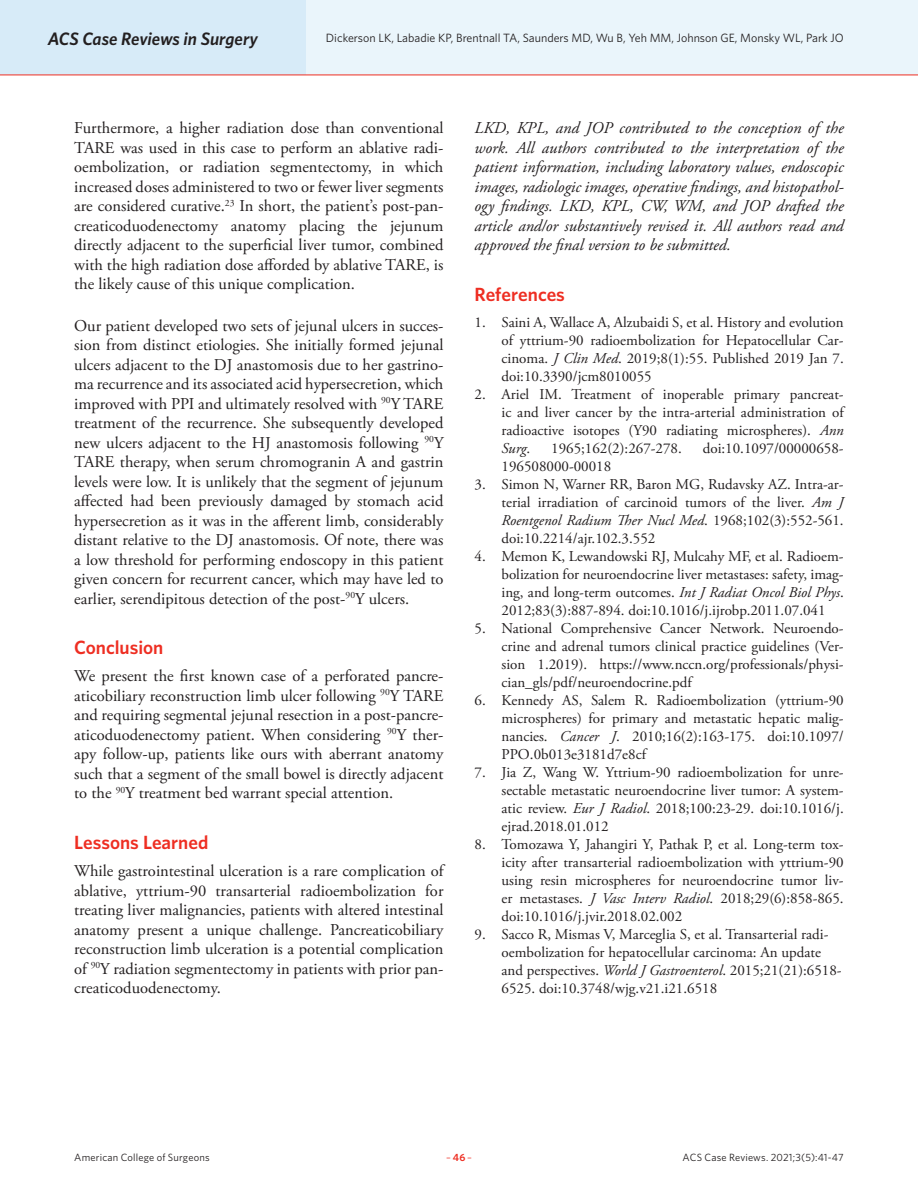
<style>
.page{position:relative;width:918px;height:1188px;background:#fff}
.page>*{position:absolute;margin:0;border:0;box-sizing:border-box;transform-origin:0 0}
.Article_Subhead{font:600 19.2px "Whitney";color:#ee2e22}
.t1{font:italic 600 18px "Whitney";letter-spacing:-.005em;color:#231f20}
.Article_Body_no_inde{font:16.5px/19.5px "Adobe Garamond Pro";color:#231f20;text-align:justify}
.Article_Body_no_inde-2{font:italic 16.5px/19.5px "Adobe Garamond Pro";color:#231f20;text-align:justify}
.t2{font:15px/18px "Adobe Garamond Pro";color:#231f20;text-align:justify}
.t3{font:12px "Whitney";color:#231f20}
.t4{font:10.5px "Whitney";letter-spacing:.015em;color:#231f20}
.t5{font:10.5px "Whitney";color:#ee2e22}
.s1{font-style:italic}
.s2{font-weight:600}
</style>
<div class="page">
<div style="left:0;top:0;width:918px;height:75px;background:#eaf5fb"></div>
<div style="left:0;top:0;width:306px;height:75px;background:#d7ebf8"></div>
<hr style="left:0;top:75px;width:918px;height:1px;background:#ee2e22">
<p class="t1" style="left:48px;top:26px;width:212px">ACS Case Reviews in Surgery</p>
<p class="t3" style="left:326px;top:30px;width:519px">Dickerson LK, Labadie KP, Brentnall TA, Saunders MD, Wu B, Yeh MM, Johnson GE, Monsky WL, Park JO</p>
<p class="Article_Body_no_inde" style="left:74px;top:119px;width:371px">Furthermore, a higher radiation dose than conventional TARE was used in this case to perform an ablative radi&shy;oembolization, or radiation segmentectomy, in which increased doses administered to two or fewer liver segments are considered curative.<sup>23</sup> In short, the patient’s post-pan&shy;creaticoduodenectomy anatomy placing the jejunum directly adjacent to the superficial liver tumor, combined with the high radiation dose afforded by ablative TARE, is the likely cause of this unique complication.</p>
<p class="Article_Body_no_inde" style="left:74px;top:316px;width:371px">Our patient developed two sets of jejunal ulcers in succes&shy;sion from distinct etiologies. She initially formed jejunal ulcers adjacent to the DJ anastomosis due to her gastrino&shy;ma recurrence and its associated acid hypersecretion, which improved with PPI and ultimately resolved with <sup>90</sup>Y TARE treatment of the recurrence. She subsequently developed new ulcers adjacent to the HJ anastomosis following <sup>90</sup>Y TARE therapy, when serum chromogranin A and gastrin levels were low. It is unlikely that the segment of jejunum affected had been previously damaged by stomach acid hypersecretion as it was in the afferent limb, considerably distant relative to the DJ anastomosis. Of note, there was a low threshold for performing endoscopy in this patient given concern for recurrent cancer, which may have led to earlier, serendipitous detection of the post-<sup>90</sup>Y ulcers.</p>
<p class="Article_Subhead" style="left:74px;top:635px;width:91px">Conclusion</p>
<p class="Article_Body_no_inde" style="left:74px;top:667px;width:371px">We present the first known case of a perforated pancre&shy;aticobiliary reconstruction limb ulcer following <sup>90</sup>Y TARE and requiring segmental jejunal resection in a post-pancre&shy;aticoduodenectomy patient. When considering <sup>90</sup>Y ther&shy;apy follow-up, patients like ours with aberrant anatomy such that a segment of the small bowel is directly adjacent to the <sup>90</sup>Y treatment bed warrant special attention.</p>
<p class="Article_Subhead" style="left:74px;top:830px;width:136px">Lessons Learned</p>
<p class="Article_Body_no_inde" style="left:74px;top:862px;width:371px">While gastrointestinal ulceration is a rare complication of ablative, yttrium-90 transarterial radioembolization for treating liver malignancies, patients with altered intestinal anatomy present a unique challenge. Pancreaticobiliary reconstruction limb ulceration is a potential complication of <sup>90</sup>Y radiation segmentectomy in patients with prior pan&shy;creaticoduodenectomy.</p>
<p class="Article_Body_no_inde-2" style="left:475px;top:119px;width:371px">LKD, KPL, and JOP contributed to the conception of the work. All authors contributed to the interpretation of the patient information, including laboratory values, endoscopic images, radiologic images, operative findings, and histopathol&shy;ogy findings. LKD, KPL, CW, WM, and JOP drafted the article and/or substantively revised it. All authors read and approved the final version to be submitted.</p>
<p class="Article_Subhead" style="left:475px;top:282px;width:92px">References</p>
<p class="t2" style="left:502px;top:313px;width:344px;text-indent:-27px">1. Saini A, Wallace A, Alzubaidi S, et al. History and evolution of yttrium-90 radioembolization for Hepatocellular Car&shy;cinoma. <span class="s1">J Clin Med</span>. 2019;8(1):55. Published 2019 Jan 7. doi:10.3390/jcm8010055</p>
<p class="t2" style="left:502px;top:385px;width:344px;text-indent:-27px">2. Ariel IM. Treatment of inoperable primary pancreat&shy;ic and liver cancer by the intra-arterial administration of radioactive isotopes (Y90 radiating microspheres). <span class="s1">Ann Surg</span>.</p>
<p class="t2" style="left:551px;top:439px;width:132px">1965;162(2):267-278.</p>
<p class="t2" style="left:703px;top:439px;width:142px">doi:10.1097/00000658-</p>
<p class="t2" style="left:502px;top:457px;width:111px">196508000-00018</p>
<p class="t2" style="left:502px;top:475px;width:344px;text-indent:-27px">3. Simon N, Warner RR, Baron MG, Rudavsky AZ. Intra-ar&shy;terial irradiation of carcinoid tumors of the liver. <span class="s1">Am J Roentgenol Radium Ther Nucl Med</span>. 1968;102(3):552-561. doi:10.2214/ajr.102.3.552</p>
<p class="t2" style="left:502px;top:547px;width:344px;text-indent:-27px">4. Memon K, Lewandowski RJ, Mulcahy MF, et al. Radioem&shy;bolization for neuroendocrine liver metastases: safety, imag&shy;ing, and long-term outcomes. <span class="s1">Int J Radiat Oncol Biol Phys</span>.<br>2012;83(3):887-894. doi:10.1016/j.ijrobp.2011.07.041</p>
<p class="t2" style="left:502px;top:619px;width:344px;text-indent:-27px">5. National Comprehensive Cancer Network. Neuroendo&shy;crine and adrenal tumors clinical practice guidelines (Ver&shy;sion 1.2019). https://www.nccn.org/professionals/physi&shy;cian_gls/pdf/neuroendocrine.pdf</p>
<p class="t2" style="left:502px;top:691px;width:344px;text-indent:-27px">6. Kennedy AS, Salem R. Radioembolization (yttrium-90 microspheres) for primary and metastatic hepatic malig&shy;nancies. <span class="s1">Cancer J</span>. 2010;16(2):163-175. doi:10.1097/ PPO.0b013e3181d7e8cf</p>
<p class="t2" style="left:502px;top:763px;width:344px;text-indent:-27px">7. Jia Z, Wang W. Yttrium-90 radioembolization for unre&shy;sectable metastatic neuroendocrine liver tumor: A system&shy;atic review. <span class="s1">Eur J Radiol</span>. 2018;100:23-29. doi:10.1016/j. ejrad.2018.01.012</p>
<p class="t2" style="left:502px;top:835px;width:344px;text-indent:-27px">8. Tomozawa Y, Jahangiri Y, Pathak P, et al. Long-term tox&shy;icity after transarterial radioembolization with yttrium-90 using resin microspheres for neuroendocrine tumor liv&shy;er metastases. <span class="s1">J Vasc Interv Radiol</span>. 2018;29(6):858-865. doi:10.1016/j.jvir.2018.02.002</p>
<p class="t2" style="left:502px;top:925px;width:342px;text-align:left;text-indent:-27px">9. Sacco R, Mismas V, Marceglia S, et al. Transarterial radi&shy;oembolization for hepatocellular carcinoma: An update and perspectives. <span class="s1">World J Gastroenterol</span>. 2015;21(21):6518- 6525. doi:10.3748/wjg.v21.i21.6518</p>
<p class="t4" style="left:74px;top:1150px;width:137px">American College of Surgeons</p>
<p class="t5" style="left:446px;top:1150px;width:27px">–<span class="s2">46</span>–</p>
<p class="t4" style="left:683px;top:1150px;width:163px">ACS Case Reviews. 2021;3(5):41-47</p>
</div>
